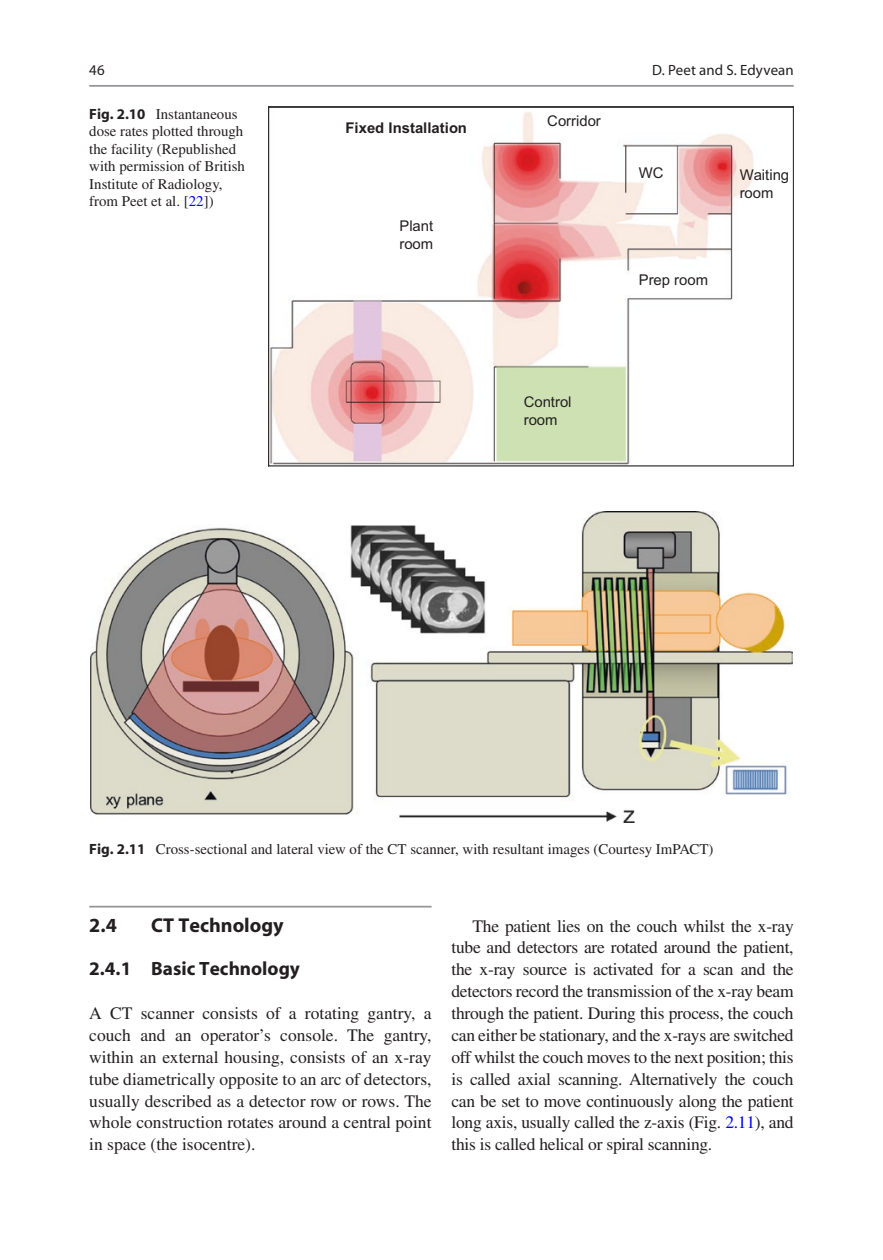
<style>
.page{position:relative;width:883px;height:1260px;background:#fff}
.page>*{position:absolute;margin:0;border:0;box-sizing:border-box;transform-origin:0 0}
.t1{font:700 20.12px "Yycjvt Qhyxhm Myriad";color:#231f20}
.t2{font:700 19.25px "Yycjvt Qhyxhm Myriad";color:#231f20}
.t3{font:17.5px/21.9px "Fskyhq Pqcysg Times";letter-spacing:-.005em;color:#231f20;text-align:justify}
.t4{font:14.88px/17.5px "Fskyhq Pqcysg Times";color:#231f20}
.t5{font:14.88px/17.8px "Pmshtj Xqmdck Arial";color:#231f20}
.t6{font:14.88px "Rpckjg Bsgbgd Myriad";letter-spacing:.005em;color:#231f20}
.t7{font:700 14.88px "Xpcbpl Jtdvcm Arial";color:#231f20}
.t8{font:14.88px "Ttqssc Ypspwg Myriad";color:#231f20}
.s1{font-family:"Yycjvt Qhyxhm Myriad";font-weight:700}
.s2{color:#0000fa}
</style>
<div class="page">
<hr style="left:89px;top:906px;width:343px;height:2px;background:#939598">
<img style="left:270px;top:112px;width:484px;height:352px">
<img style="left:91px;top:512px;width:701px;height:310px">
<hr style="left:89px;top:85px;width:705px;height:2px;background:#939598">
<p class="t8" style="left:89px;top:63px;width:17px">46</p>
<p class="t4" style="left:89px;top:105px;width:157px"><span class="s1">Fig. 2.10</span> Instantaneous dose rates plotted through the facility (Republished with permission of British<br>Institute of Radiology, from Peet et al. [<span class="s2">22</span>])</p>
<p class="t7" style="left:346px;top:118px;width:123px">Fixed Installation</p>
<p class="t5" style="left:399px;top:217px;width:35px">Plant room</p>
<p class="t5" style="left:547px;top:112px;width:55px">Corridor</p>
<p class="t6" style="left:652px;top:63px;width:143px">D. Peet and S. Edyvean</p>
<p class="t5" style="left:639px;top:163px;width:26px">WC</p>
<p class="t5" style="left:740px;top:166px;width:51px">Waiting room</p>
<p class="t5" style="left:639px;top:271px;width:71px">Prep room</p>
<p class="t5" style="left:524px;top:393px;width:49px">Control room</p>
<p class="t4" style="left:89px;top:840px;width:626px"><span class="s1">Fig. 2.11</span> Cross-sectional and lateral view of the CT scanner, with resultant images (Courtesy ImPACT)</p>
<p class="t1" style="left:89px;top:914px;width:29px">2.4</p>
<p class="t1" style="left:151px;top:914px;width:134px">CT Technology</p>
<p class="t2" style="left:89px;top:959px;width:212px">2.4.1 Basic Technology</p>
<p class="t3" style="left:89px;top:1002px;width:344px">A CT scanner consists of a rotating gantry, a couch and an operator’s console. The gantry, within an external housing, consists of an x-ray tube diametrically opposite to an arc of detectors, usually described as a detector row or rows. The whole construction rotates around a central point in space (the isocentre).</p>
<p class="t3" style="left:451px;top:915px;width:344px;text-indent:21px">The patient lies on the couch whilst the x-ray tube and detectors are rotated around the patient, the x-ray source is activated for a scan and the detectors record the transmission of the x-ray beam through the patient. During this process, the couch can either be stationary, and the x-rays are switched off whilst the couch moves to the next position; this is called axial scanning. Alternatively the couch can be set to move continuously along the patient long axis, usually called the z-axis (Fig. <span class="s2">2.11</span>), and this is called helical or spiral scanning.</p>
</div>
